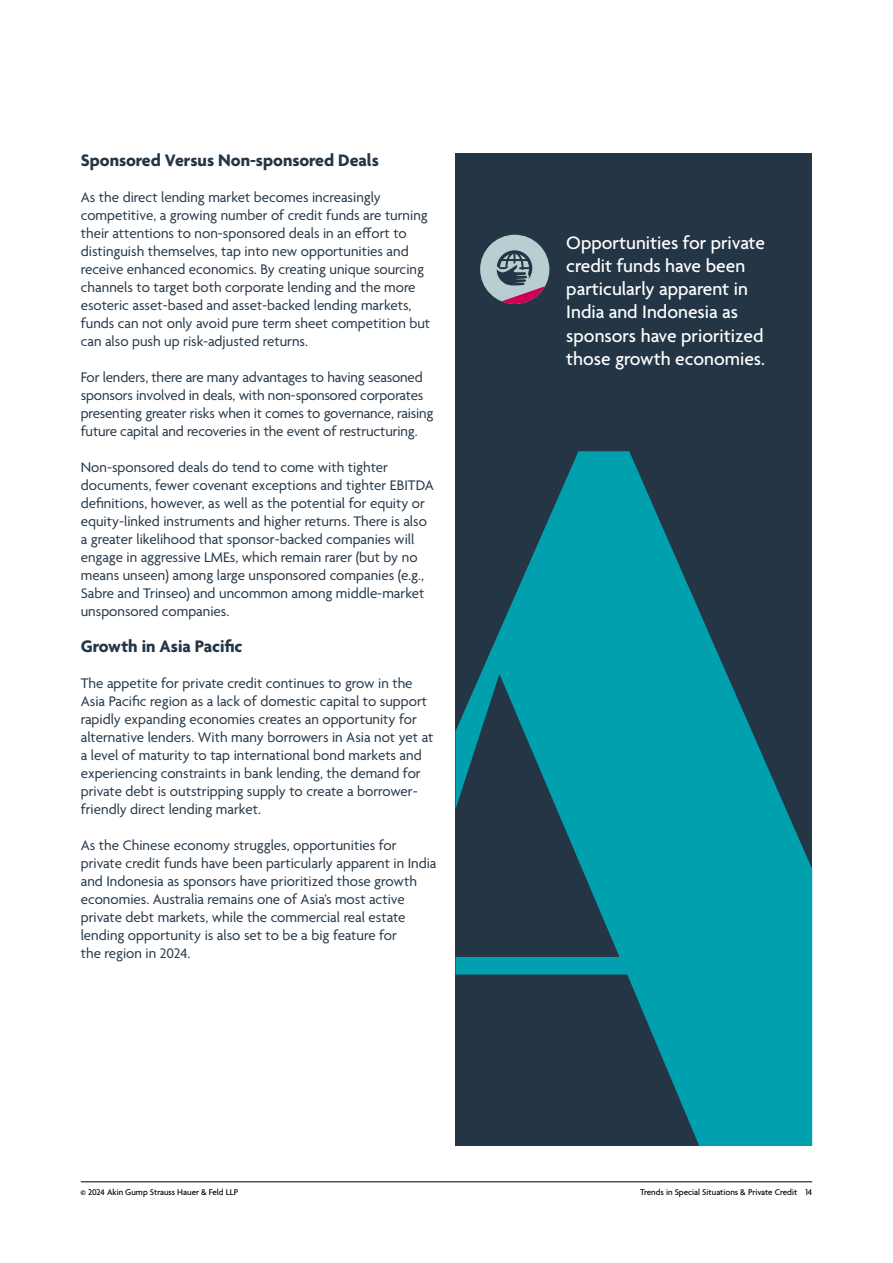
<style>
.page{position:relative;width:893px;height:1263px;background:#fff}
.page>*{position:absolute;margin:0;border:0;box-sizing:border-box;transform-origin:0 0}
.t1{font:500 19.5px/23.2px "Agenda";color:#fff}
.t2{font:700 18px "Agenda";color:#243646}
.t3{font:15px/18px "Agenda";color:#243646}
.t4{font:500 9px "Agenda";color:#000}
</style>
<div class="page">
<div style="left:455px;top:153px;width:357px;height:993px;background:#243646"></div>
<svg style="left:455px;top:451px;width:357px;height:695px;fill:#00a0af"></svg>
<hr style="left:81px;top:1181px;width:731px;height:1px;background:#000">
<div style="left:480px;top:235px;width:69px;height:69px;background:#b8cfd1;border-radius:50%"></div>
<svg style="left:497px;top:250px;width:48px;height:54px"></svg>
<p class="t2" style="left:81px;top:150px;width:300px">Sponsored Versus Non-sponsored Deals</p>
<p class="t3" style="left:81px;top:189px;width:351px">As the direct lending market becomes increasingly competitive, a growing number of credit funds are turning their attentions to non-sponsored deals in an effort to distinguish themselves, tap into new opportunities and receive enhanced economics. By creating unique sourcing channels to target both corporate lending and the more esoteric asset-based and asset-backed lending markets, funds can not only avoid pure term sheet competition but can also push up risk-adjusted returns.</p>
<p class="t3" style="left:81px;top:369px;width:354px">For lenders, there are many advantages to having seasoned sponsors involved in deals, with non-sponsored corporates presenting greater risks when it comes to governance, raising future capital and recoveries in the event of restructuring.</p>
<p class="t3" style="left:81px;top:459px;width:355px">Non-sponsored deals do tend to come with tighter documents, fewer covenant exceptions and tighter EBITDA definitions, however, as well as the potential for equity or equity-linked instruments and higher returns. There is also a greater likelihood that sponsor-backed companies will engage in aggressive LMEs, which remain rarer (but by no means unseen) among large unsponsored companies (e.g., Sabre and Trinseo) and uncommon among middle-market unsponsored companies.</p>
<p class="t2" style="left:81px;top:636px;width:163px">Growth in Asia Pacific</p>
<p class="t3" style="left:81px;top:675px;width:354px">The appetite for private credit continues to grow in the Asia Pacific region as a lack of domestic capital to support rapidly expanding economies creates an opportunity for alternative lenders. With many borrowers in Asia not yet at a level of maturity to tap international bond markets and experiencing constraints in bank lending, the demand for private debt is outstripping supply to create a borrower&shy;friendly direct lending market.</p>
<p class="t3" style="left:81px;top:837px;width:357px">As the Chinese economy struggles, opportunities for private credit funds have been particularly apparent in India and Indonesia as sponsors have prioritized those growth economies. Australia remains one of Asia’s most active private debt markets, while the commercial real estate lending opportunity is also set to be a big feature for<br>the region in 2024.</p>
<h1 class="t1" style="left:566px;top:232px;width:200px">Opportunities for private credit funds have been particularly apparent in<br>India and Indonesia as sponsors have prioritized those growth economies.</h1>
<p class="t4" style="left:80px;top:1187px;width:159px">© 2024 Akin Gump Strauss Hauer &amp; Feld LLP</p>
<p class="t4" style="left:640px;top:1187px;width:174px">Trends in Special Situations &amp; Private Credit 14</p>
</div>
